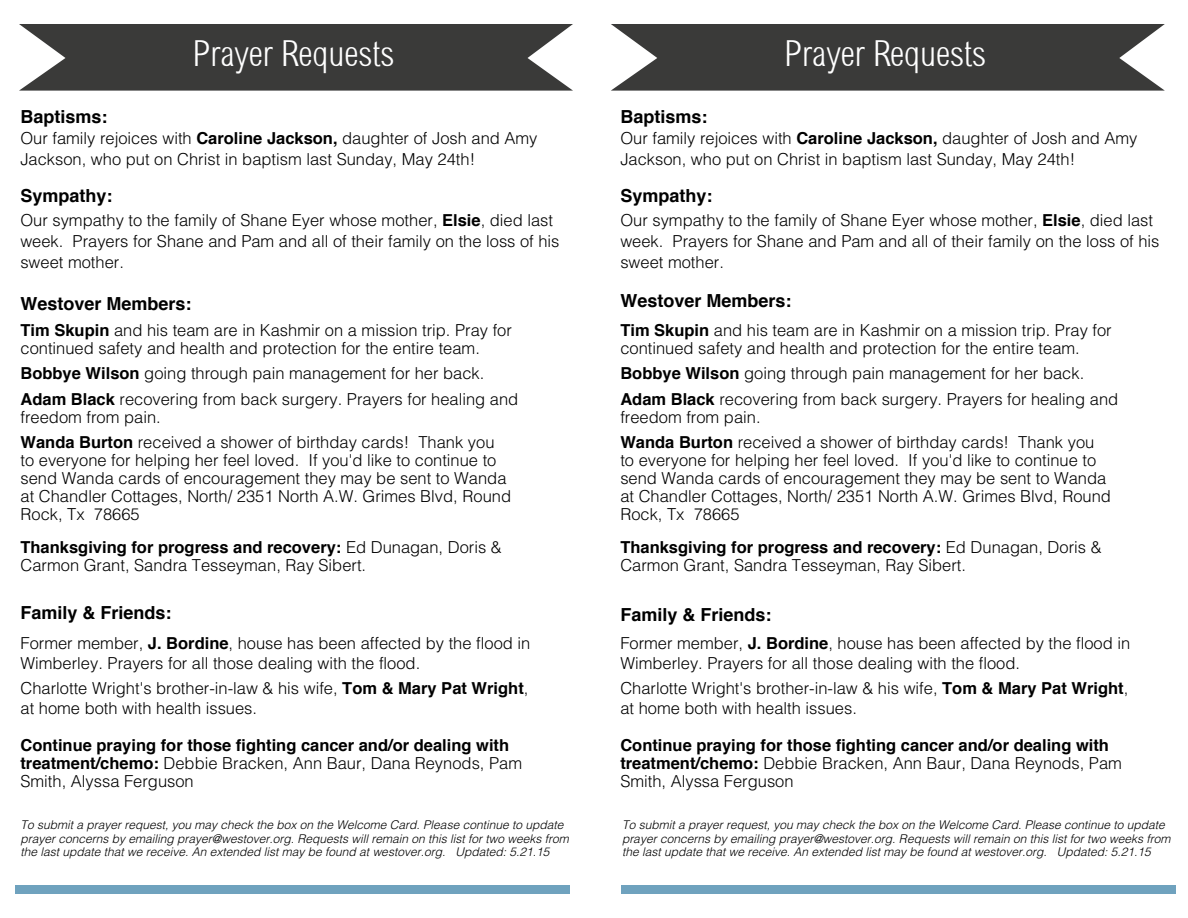
<style>
.page{position:relative;width:1188px;height:918px;background:#fff}
.page>*{position:absolute;margin:0;border:0;box-sizing:border-box;transform-origin:0 0}
.t1{font:36px "Sertig";color:#fff}
.t2{font:700 18px "Helvetica";color:#000}
._2_pt_space{font:300 16.5px/18px "Helvetica";color:#000}
.Paragraph_Style_2_co{font:700 16.5px/18px "Helvetica";color:#000}
._2_pt_space-2{font:italic 300 12px/13.5px "Helvetica";color:#000}
.s1{font-weight:700}
.s2{font-weight:300}
</style>
<div class="page">
<svg style="left:19px;top:24px;width:554px;height:67px;background:#4b4b4a"></svg>
<div style="left:621px;top:885px;width:554px;height:9px;background:#6fa2be"></div>
<svg style="left:611px;top:24px;width:554px;height:67px;background:#4b4b4a"></svg>
<div style="left:15px;top:885px;width:554px;height:9px;background:#6fa2be"></div>
<p class="t1" style="left:192px;top:33px;width:203px">Prayer Requests</p>
<p class="t2" style="left:21px;top:105px;width:89px">Baptisms:</p>
<p class="_2_pt_space" style="left:20px;top:127px;width:519px;line-height:21px">Our family rejoices with <span class="s1">Caroline Jackson,</span> daughter of Josh and Amy<br>Jackson, who put on Christ in baptism last Sunday, May 24th!</p>
<p class="t2" style="left:21px;top:184px;width:94px">Sympathy:</p>
<p class="_2_pt_space" style="left:20px;top:209px;width:541px;line-height:21px">Our sympathy to the family of Shane Eyer whose mother, <span class="s1">Elsie</span>, died last week. Prayers for Shane and Pam and all of their family on the loss of his sweet mother.</p>
<p class="t2" style="left:21px;top:292px;width:173px">Westover Members:</p>
<p class="_2_pt_space" style="left:21px;top:321px;width:493px"><span class="s1">Tim Skupin</span> and his team are in Kashmir on a mission trip. Pray for continued safety and health and protection for the entire team.</p>
<p class="_2_pt_space" style="left:21px;top:364px;width:465px"><span class="s1">Bobbye Wilson</span> going through pain management for her back.</p>
<p class="_2_pt_space" style="left:21px;top:390px;width:499px"><span class="s1">Adam Black</span> recovering from back surgery. Prayers for healing and freedom from pain.</p>
<p class="_2_pt_space" style="left:21px;top:433px;width:492px"><span class="s1">Wanda Burton</span> received a shower of birthday cards! Thank you to everyone for helping her feel loved. If you'd like to continue to send Wanda cards of encouragement they may be sent to Wanda at Chandler Cottages, North/ 2351 North A.W. Grimes Blvd, Round Rock, Tx 78665</p>
<p class="_2_pt_space" style="left:21px;top:538px;width:483px"><span class="s1">Thanksgiving for progress and recovery:</span> Ed Dunagan, Doris &amp;<br>Carmon Grant, Sandra Tesseyman, Ray Sibert.</p>
<p class="t2" style="left:21px;top:602px;width:153px">Family &amp; Friends:</p>
<p class="_2_pt_space" style="left:21px;top:633px;width:511px;line-height:19.5px">Former member, <span class="s1">J. Bordine</span>, house has been affected by the flood in<br>Wimberley. Prayers for all those dealing with the flood.</p>
<p class="_2_pt_space" style="left:21px;top:678px;width:509px;line-height:19.5px">Charlotte Wright's brother-in-law &amp; his wife, <span class="s1">Tom &amp; Mary Pat Wright</span>, at home both with health issues.</p>
<p class="Paragraph_Style_2_co" style="left:21px;top:736px;width:503px">Continue praying for those fighting cancer and/or dealing with treatment/chemo: <span class="s2">Debbie Bracken, Ann Baur, Dana Reynods, Pam<br>Smith, Alyssa Ferguson</span></p>
<p class="_2_pt_space-2" style="left:21px;top:818px;width:550px">To submit a prayer request, you may check the box on the Welcome Card. Please continue to update prayer concerns by emailing prayer@westover.org. Requests will remain on this list for two weeks from the last update that we receive. An extended list may be found at westover.org. Updated: 5.21.15</p>
<p class="t2" style="left:620px;top:105px;width:89px">Baptisms:</p>
<p class="t1" style="left:784px;top:33px;width:203px">Prayer Requests</p>
<p class="_2_pt_space" style="left:620px;top:127px;width:519px;line-height:21px">Our family rejoices with <span class="s1">Caroline Jackson,</span> daughter of Josh and Amy<br>Jackson, who put on Christ in baptism last Sunday, May 24th!</p>
<p class="t2" style="left:620px;top:184px;width:94px">Sympathy:</p>
<p class="_2_pt_space" style="left:620px;top:209px;width:541px;line-height:21px">Our sympathy to the family of Shane Eyer whose mother, <span class="s1">Elsie</span>, died last week. Prayers for Shane and Pam and all of their family on the loss of his sweet mother.</p>
<p class="t2" style="left:620px;top:289px;width:173px">Westover Members:</p>
<p class="_2_pt_space" style="left:620px;top:321px;width:493px"><span class="s1">Tim Skupin</span> and his team are in Kashmir on a mission trip. Pray for continued safety and health and protection for the entire team.</p>
<p class="_2_pt_space" style="left:620px;top:364px;width:465px"><span class="s1">Bobbye Wilson</span> going through pain management for her back.</p>
<p class="_2_pt_space" style="left:620px;top:390px;width:499px"><span class="s1">Adam Black</span> recovering from back surgery. Prayers for healing and freedom from pain.</p>
<p class="_2_pt_space" style="left:620px;top:433px;width:492px"><span class="s1">Wanda Burton</span> received a shower of birthday cards! Thank you to everyone for helping her feel loved. If you'd like to continue to send Wanda cards of encouragement they may be sent to Wanda at Chandler Cottages, North/ 2351 North A.W. Grimes Blvd, Round Rock, Tx 78665</p>
<p class="_2_pt_space" style="left:620px;top:538px;width:483px"><span class="s1">Thanksgiving for progress and recovery:</span> Ed Dunagan, Doris &amp;<br>Carmon Grant, Sandra Tesseyman, Ray Sibert.</p>
<p class="t2" style="left:620px;top:603px;width:153px">Family &amp; Friends:</p>
<p class="_2_pt_space" style="left:620px;top:633px;width:511px;line-height:19.5px">Former member, <span class="s1">J. Bordine</span>, house has been affected by the flood in<br>Wimberley. Prayers for all those dealing with the flood.</p>
<p class="_2_pt_space" style="left:620px;top:678px;width:509px;line-height:19.5px">Charlotte Wright's brother-in-law &amp; his wife, <span class="s1">Tom &amp; Mary Pat Wright</span>, at home both with health issues.</p>
<p class="Paragraph_Style_2_co" style="left:620px;top:736px;width:503px">Continue praying for those fighting cancer and/or dealing with treatment/chemo: <span class="s2">Debbie Bracken, Ann Baur, Dana Reynods, Pam<br>Smith, Alyssa Ferguson</span></p>
<p class="_2_pt_space-2" style="left:622px;top:818px;width:550px">To submit a prayer request, you may check the box on the Welcome Card. Please continue to update prayer concerns by emailing prayer@westover.org. Requests will remain on this list for two weeks from the last update that we receive. An extended list may be found at westover.org. Updated: 5.21.15</p>
</div>
